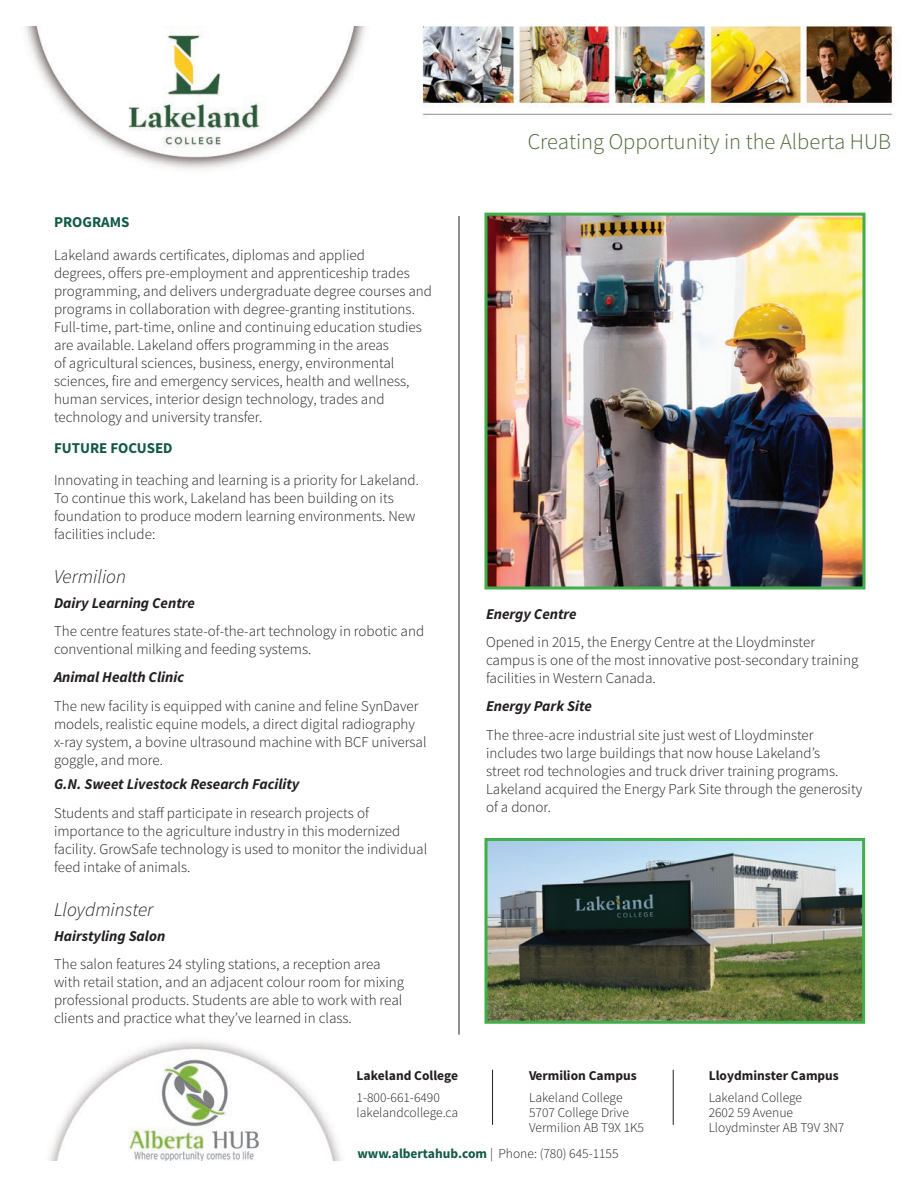
<style>
.page{position:relative;width:918px;height:1188px;background:#fff}
.page>*{position:absolute;margin:0;border:0;box-sizing:border-box;transform-origin:0 0}
.t1{font:300 22.5px "Source Sans Pro";color:#4e6837}
.t2{font:italic 300 19.5px "Source Sans Pro";color:#231f20}
.t3{font:300 15px/18px "Source Sans Pro";color:#231f20}
.t4{font:italic 700 15px "Source Sans Pro";color:#231f20}
.t5{font:700 15px "Source Sans Pro";color:#115a45}
.t6{font:300 13.5px/15px "Source Sans Pro";color:#231f20}
.t7{font:700 13.5px "Source Sans Pro";color:#231f20}
.s1{font-weight:700;color:#115a45}
</style>
<div class="page">
<img style="left:25px;top:27px;width:870px;height:142px">
<img style="left:49px;top:1041px;width:625px;height:120px">
<hr style="left:492px;top:1070px;width:1px;height:55px;background:#231f20">
<hr style="left:673px;top:1070px;width:1px;height:55px;background:#231f20">
<hr style="left:459px;top:216px;width:1px;height:819px;background:#231f20">
<img style="left:488px;top:217px;width:374px;height:369px">
<div style="left:484px;top:213px;width:382px;height:377px;border:3px solid #40ae49"></div>
<img style="left:488px;top:842px;width:373px;height:178px">
<div style="left:484px;top:838px;width:381px;height:186px;border:3px solid #40ae49"></div>
<p class="t5" style="left:54px;top:213px;width:77px">PROGRAMS</p>
<p class="t3" style="left:54px;top:246px;width:380px">Lakeland awards certificates, diplomas and applied<br>degrees, offers pre-employment and apprenticeship trades programming, and delivers undergraduate degree courses and programs in collaboration with degree-granting institutions.<br>Full-time, part-time, online and continuing education studies are available. Lakeland offers programming in the areas<br>of agricultural sciences, business, energy, environmental sciences, fire and emergency services, health and wellness, human services, interior design technology, trades and technology and university transfer.</p>
<p class="t5" style="left:54px;top:438px;width:120px">FUTURE FOCUSED</p>
<p class="t3" style="left:54px;top:471px;width:366px">Innovating in teaching and learning is a priority for Lakeland.<br>To continue this work, Lakeland has been building on its foundation to produce modern learning environments. New facilities include:</p>
<h2 class="t2" style="left:54px;top:564px;width:74px">Vermilion</h2>
<p class="t4" style="left:54px;top:593px;width:142px">Dairy Learning Centre</p>
<p class="t3" style="left:54px;top:622px;width:372px">The centre features state-of-the-art technology in robotic and conventional milking and feeding systems.</p>
<p class="t4" style="left:54px;top:667px;width:132px">Animal Health Clinic</p>
<p class="t3" style="left:54px;top:697px;width:374px">The new facility is equipped with canine and feline SynDaver models, realistic equine models, a direct digital radiography x-ray system, a bovine ultrasound machine with BCF universal goggle, and more.</p>
<p class="t4" style="left:54px;top:775px;width:247px">G.N. Sweet Livestock Research Facility</p>
<p class="t3" style="left:54px;top:804px;width:375px">Students and staff participate in research projects of importance to the agriculture industry in this modernized facility. GrowSafe technology is used to monitor the individual feed intake of animals.</p>
<h2 class="t2" style="left:54px;top:897px;width:101px">Lloydminster</h2>
<p class="t4" style="left:54px;top:926px;width:113px">Hairstyling Salon</p>
<p class="t3" style="left:54px;top:955px;width:352px">The salon features 24 styling stations, a reception area with retail station, and an adjacent colour room for mixing professional products. Students are able to work with real clients and practice what they’ve learned in class.</p>
<p class="t7" style="left:357px;top:1066px;width:103px">Lakeland College</p>
<p class="t6" style="left:357px;top:1090px;width:103px">1-800-661-6490 lakelandcollege.ca</p>
<h1 class="t1" style="left:528px;top:128px;width:365px">Creating Opportunity in the Alberta HUB</h1>
<p class="t4" style="left:486px;top:604px;width:92px">Energy Centre</p>
<p class="t3" style="left:486px;top:633px;width:374px">Opened in 2015, the Energy Centre at the Lloydminster campus is one of the most innovative post-secondary training facilities in Western Canada.</p>
<p class="t4" style="left:486px;top:696px;width:107px">Energy Park Site</p>
<p class="t3" style="left:486px;top:726px;width:378px">The three-acre industrial site just west of Lloydminster includes two large buildings that now house Lakeland’s<br>street rod technologies and truck driver training programs.<br>Lakeland acquired the Energy Park Site through the generosity of a donor.</p>
<p class="t7" style="left:529px;top:1066px;width:109px">Vermilion Campus</p>
<p class="t6" style="left:529px;top:1090px;width:116px">Lakeland College<br>5707 College Drive<br>Vermilion AB T9X 1K5</p>
<p class="t7" style="left:709px;top:1066px;width:132px">Lloydminster Campus</p>
<p class="t6" style="left:709px;top:1090px;width:137px">Lakeland College<br>2602 59 Avenue<br>Lloydminster AB T9V 3N7</p>
<p class="t6" style="left:357px;top:1147px;width:263px"><span class="s1">www.albertahub.com</span> | Phone: (780) 645-1155</p>
</div>
